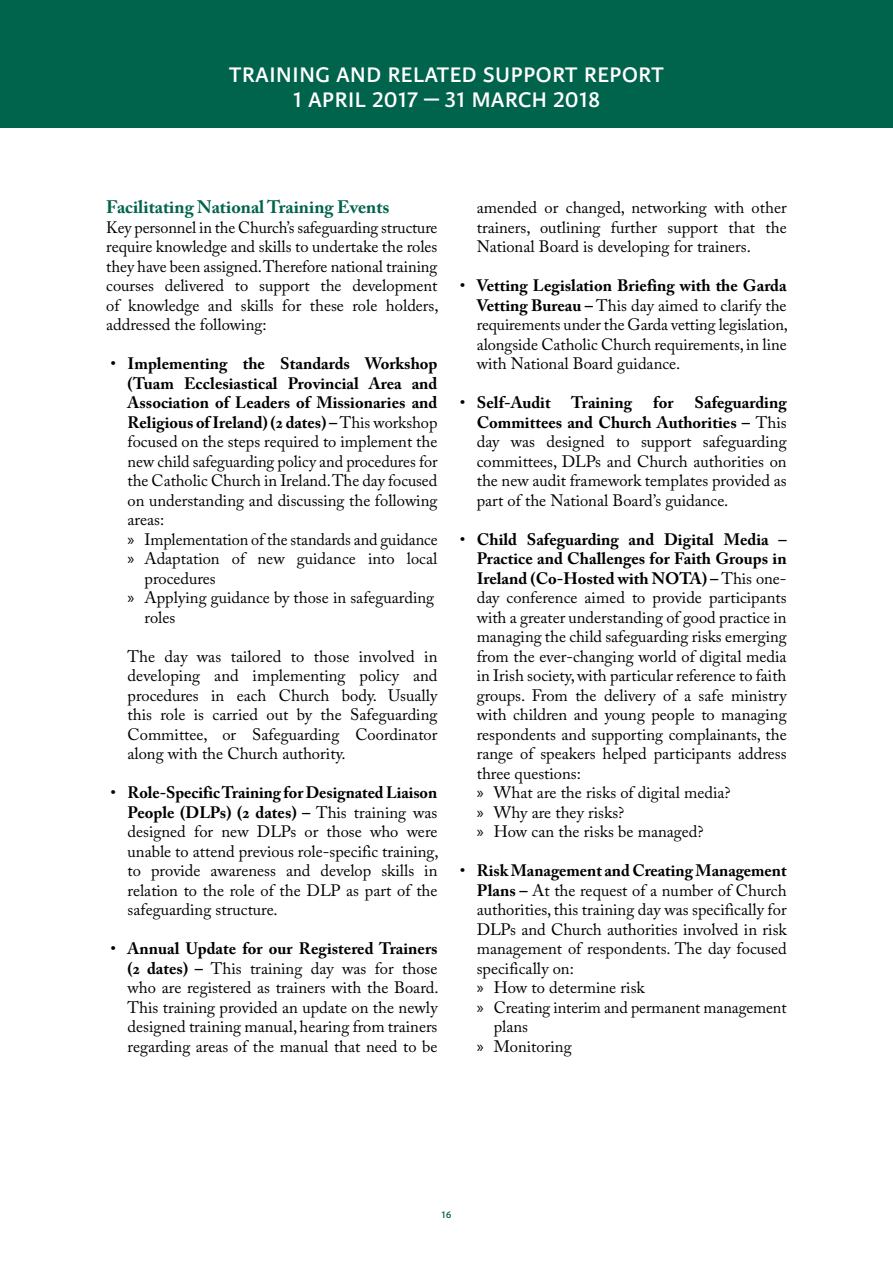
<style>
.page{position:relative;width:893px;height:1263px;background:#fff}
.page>*{position:absolute;margin:0;border:0;box-sizing:border-box;transform-origin:0 0}
.t1{font:30px/25.5px "Karmina Sans";color:#fff;text-align:center}
.t2{font:700 18px "Adobe Caslon Pro";color:#00634c}
.t3{font:16.5px/19.5px "Adobe Caslon Pro";color:#000;text-align:justify}
.t4{font:700 16.5px "Adobe Caslon Pro";color:#000}
.t5{font:13.5px "Karmina Sans";color:#00634c}
.s1{font-weight:400}
.s2{font-family:"Myriad Pro"}
.s3{font-weight:700}
</style>
<div class="page">
<div style="left:0;top:0;width:893px;height:128px;background:#00634c"></div>
<h1 class="t1" style="left:229px;top:60px;width:436px">training and related support report<br>1 april 2017 – 31 march 2018</h1>
<p class="t2" style="left:106px;top:196px;width:285px">Facilitating National Training Events</p>
<p class="t3" style="left:106px;top:217px;width:334px">Key personnel in the Church’s safeguarding structure require knowledge and skills to undertake the roles they have been assigned. Therefore national training courses delivered to support the development of knowledge and skills for these role holders, addressed the following:</p>
<p class="t4" style="left:111px;top:354px;width:328px"><span class="s1">•</span> Implementing the Standards Workshop</p>
<p class="t4" style="left:128px;top:373px;width:311px">(Tuam Ecclesiastical Provincial Area and</p>
<p class="t4" style="left:128px;top:393px;width:311px">Association of Leaders of Missionaries and</p>
<p class="t4" style="left:128px;top:412px;width:311px">Religious of Ireland) (2 dates) – <span class="s1">This workshop</span></p>
<p class="t3" style="left:128px;top:432px;width:311px">focused on the steps required to implement the</p>
<p class="t3" style="left:128px;top:451px;width:312px">new child safeguarding policy and procedures for</p>
<p class="t3" style="left:128px;top:471px;width:311px">the Catholic Church in Ireland. The day focused</p>
<p class="t3" style="left:128px;top:490px;width:311px">on understanding and discussing the following</p>
<p class="t3" style="left:128px;top:510px;width:38px">areas:</p>
<p class="t3" style="left:128px;top:529px;width:312px"><span class="s2">»</span> Implementation of the standards and guidance</p>
<p class="t3" style="left:128px;top:549px;width:311px"><span class="s2">»</span> Adaptation of new guidance into local</p>
<p class="t3" style="left:145px;top:568px;width:73px">procedures</p>
<p class="t3" style="left:128px;top:588px;width:308px"><span class="s2">»</span> Applying guidance by those in safeguarding</p>
<p class="t3" style="left:145px;top:607px;width:32px">roles</p>
<p class="t3" style="left:128px;top:646px;width:311px">The day was tailored to those involved in developing and implementing policy and procedures in each Church body. Usually this role is carried out by the Safeguarding Committee, or Safeguarding Coordinator along with the Church authority.</p>
<p class="t3" style="left:128px;top:783px;width:313px;text-indent:-17px">• <span class="s3">Role-Specific Training for Designated Liaison People (DLPs) (2 dates) –</span> This training was designed for new DLPs or those who were unable to attend previous role-specific training, to provide awareness and develop skills in relation to the role of the DLP as part of the safeguarding structure.</p>
<p class="t3" style="left:128px;top:939px;width:313px;text-indent:-17px">• <span class="s3">Annual Update for our Registered Trainers (2 dates) –</span> This training day was for those who are registered as trainers with the Board.<br>This training provided an update on the newly designed training manual, hearing from trainers regarding areas of the manual that need to be</p>
<p class="t3" style="left:477px;top:198px;width:311px">amended or changed, networking with other trainers, outlining further support that the National Board is developing for trainers.</p>
<p class="t3" style="left:477px;top:276px;width:313px;text-indent:-17px">• <span class="s3">Vetting Legislation Briefing with the Garda Vetting Bureau –</span> This day aimed to clarify the requirements under the Garda vetting legislation, alongside Catholic Church requirements, in line with National Board guidance.</p>
<p class="t4" style="left:460px;top:393px;width:174px"><span class="s1">•</span> Self-Audit Training</p>
<p class="t4" style="left:653px;top:393px;width:22px">for</p>
<p class="t3" style="left:477px;top:393px;width:311px;text-indent:218px"><span class="s3">Safeguarding Committees and Church Authorities –</span> This day was designed to support safeguarding committees, DLPs and Church authorities on the new audit framework templates provided as part of the National Board’s guidance.</p>
<p class="t3" style="left:477px;top:529px;width:312px;text-align:left;text-indent:-17px">• <span class="s3">Child Safeguarding and Digital Media – Practice and Challenges for Faith Groups in Ireland (Co-Hosted with NOTA) –</span> This one&shy;day conference aimed to provide participants with a greater understanding of good practice in managing the child safeguarding risks emerging from the ever-changing world of digital media in Irish society, with particular reference to faith groups. From the delivery of a safe ministry with children and young people to managing respondents and supporting complainants, the range of speakers helped participants address three questions:<br><span class="s2">»</span> What are the risks of digital media?<br><span class="s2">»</span> Why are they risks?<br><span class="s2">»</span> How can the risks be managed?</p>
<p class="t4" style="left:460px;top:861px;width:328px"><span class="s1">•</span> Risk Management and Creating Management</p>
<p class="t3" style="left:477px;top:880px;width:311px"><span class="s3">Plans –</span> At the request of a number of Church</p>
<p class="t3" style="left:477px;top:900px;width:311px">authorities, this training day was specifically for</p>
<p class="t3" style="left:477px;top:919px;width:311px">DLPs and Church authorities involved in risk</p>
<p class="t3" style="left:477px;top:939px;width:311px">management of respondents. The day focused</p>
<p class="t3" style="left:477px;top:958px;width:99px">specifically on:</p>
<p class="t3" style="left:477px;top:978px;width:169px"><span class="s2">»</span> How to determine risk</p>
<p class="t3" style="left:477px;top:997px;width:311px"><span class="s2">»</span> Creating interim and permanent management</p>
<p class="t3" style="left:494px;top:1017px;width:36px">plans</p>
<p class="t3" style="left:477px;top:1036px;width:97px"><span class="s2">»</span> Monitoring</p>
<p class="t5" style="left:441px;top:1206px;width:12px">16</p>
</div>
